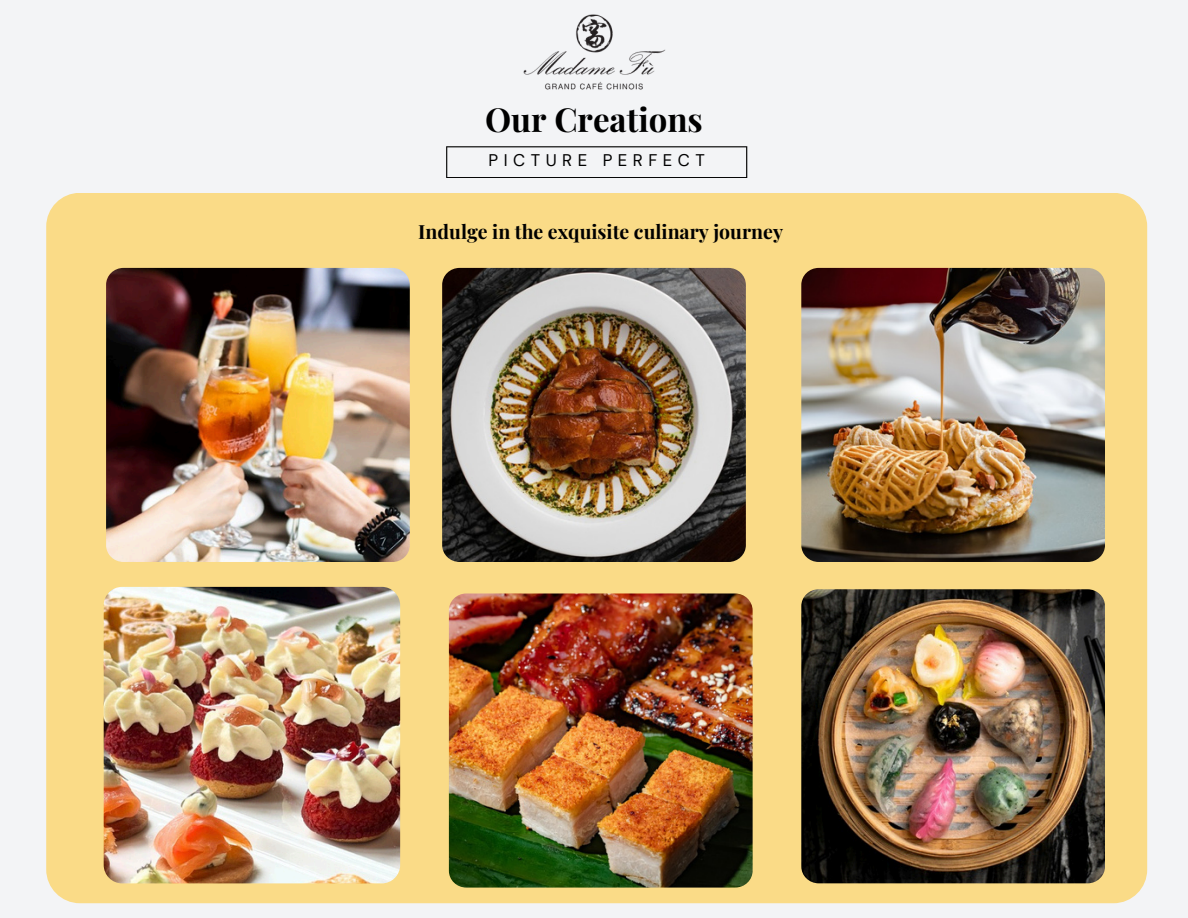
<style>
.page{position:relative;width:1188px;height:918px;background:#f3f4f6}
.page>*{position:absolute;margin:0;border:0;box-sizing:border-box;transform-origin:0 0}
.t1{font:700 33px "Playfair Display";color:#000}
.t2{font:700 19.5px "Playfair Display";color:#000}
.t3{font:16.8px "DM Sans";letter-spacing:.33em;color:#000}
</style>
<div class="page">
<svg style="left:446px;top:146px;width:301px;height:32px"></svg>
<div style="left:46px;top:193px;width:1101px;height:710px;background:#fadb87;border-radius:34px"></div>
<img style="left:104px;top:587px;width:296px;height:296px;border-radius:18px">
<img style="left:523px;top:14px;width:143px;height:76px">
<img style="left:106px;top:268px;width:304px;height:294px;border-radius:17px">
<img style="left:801px;top:268px;width:304px;height:294px;border-radius:17px">
<img style="left:442px;top:268px;width:304px;height:294px;border-radius:17px">
<img style="left:801px;top:589px;width:304px;height:294px;border-radius:17px">
<img style="left:449px;top:593px;width:303px;height:295px;border-radius:17px">
<h2 class="t1" style="left:485px;top:96px;width:219px">Our Creations</h2>
<h3 class="t3" style="left:488px;top:150px;width:218px">PICTURE PERFECT</h3>
<p class="t2" style="left:418px;top:218px;width:366px">Indulge in the exquisite culinary journey</p>
</div>
